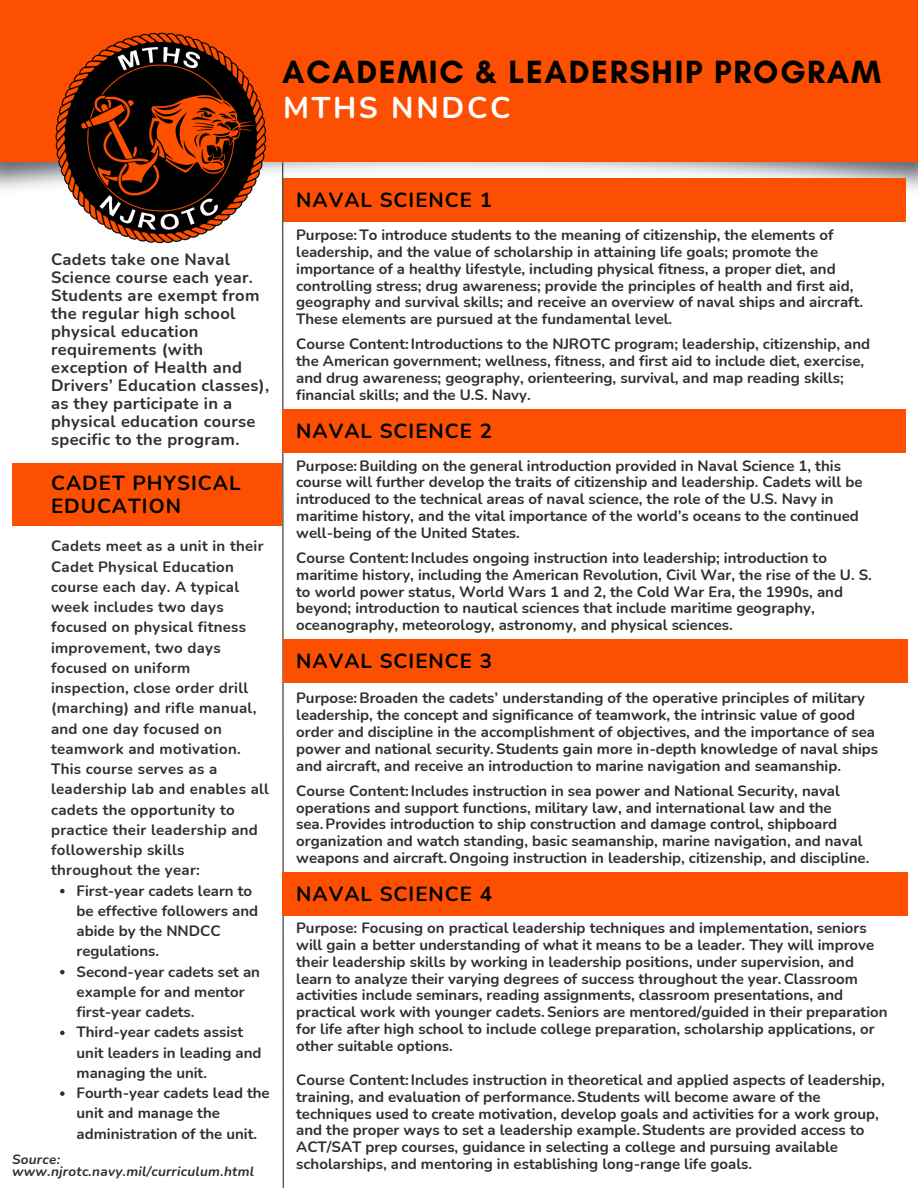
<style>
.page{position:relative;width:918px;height:1188px;background:#fff}
.page>*{position:absolute;margin:0;border:0;box-sizing:border-box;transform-origin:0 0}
.t1{font:700 32.7px "Glacial Indifference";letter-spacing:.05em;color:#010100}
.t2{font:700 30px "Nunito";letter-spacing:.09em;color:#fff}
.t3{font:700 20.4px/22.2px "Nunito";letter-spacing:.05em;color:#010100}
.t4{font:700 16.5px/18px "Nunito";letter-spacing:.02em;color:#302e2f}
.t5{font:700 15px/16.8px "Nunito";color:#302e2f}
.t6{font:700 15px/20.2px "Nunito";letter-spacing:.02em;color:#302e2f}
.t7{font:italic 700 13.5px "Nunito";letter-spacing:.02em;color:#302e2f}
</style>
<div class="page">
<div style="left:284px;top:178px;width:622px;height:44px;background:#fc4f01"></div>
<div style="left:12px;top:463px;width:270px;height:63px;background:#fc4f01"></div>
<svg style="left:282px;top:162px;width:2px;height:1026px;background:#898584"></svg>
<div style="left:0;top:0;width:918px;height:162px;background:#fc4f01"></div>
<img style="left:51px;top:28px;width:219px;height:220px;border-radius:50%">
<div style="left:282px;top:409px;width:623px;height:44px;background:#fc4f01"></div>
<div style="left:283px;top:639px;width:624px;height:44px;background:#fc4f01"></div>
<div style="left:282px;top:872px;width:626px;height:44px;background:#fc4f01"></div>
<svg style="left:60px;top:889px;width:5px;height:4px"></svg>
<svg style="left:60px;top:970px;width:5px;height:4px"></svg>
<svg style="left:60px;top:1031px;width:5px;height:4px"></svg>
<svg style="left:60px;top:1091px;width:5px;height:5px"></svg>
<p class="t1" style="left:282px;top:52px;width:600px">ACADEMIC &amp; LEADERSHIP PROGRAM</p>
<p class="t2" style="left:283px;top:88px;width:229px">MTHS NNDCC</p>
<p class="t4" style="left:51px;top:250px;width:220px">Cadets take one Naval<br>Science course each year.<br>Students are exempt from the regular high school physical education requirements (with exception of Health and<br>Drivers’ Education classes), as they participate in a physical education course specific to the program.</p>
<p class="t3" style="left:51px;top:473px;width:191px">CADET PHYSICAL<br>EDUCATION</p>
<p class="t6" style="left:51px;top:536px;width:220px">Cadets meet as a unit in their<br>Cadet Physical Education course each day. A typical week includes two days focused on physical fitness improvement, two days focused on uniform inspection, close order drill (marching) and rifle manual, and one day focused on teamwork and motivation.<br>This course serves as a leadership lab and enables all cadets the opportunity to practice their leadership and followership skills throughout the year:</p>
<p class="t5" style="left:77px;top:881px;width:183px;line-height:20.2px">First-year cadets learn to be effective followers and abide by the NNDCC regulations.</p>
<p class="t5" style="left:77px;top:962px;width:185px;line-height:20.2px">Second-year cadets set an example for and mentor first-year cadets.</p>
<p class="t5" style="left:77px;top:1022px;width:187px;line-height:20.2px">Third-year cadets assist unit leaders in leading and managing the unit.</p>
<p class="t5" style="left:77px;top:1083px;width:195px;line-height:20.2px">Fourth-year cadets lead the unit and manage the administration of the unit.</p>
<p class="t7" style="left:12px;top:1150px;width:50px">Source:</p>
<p class="t7" style="left:12px;top:1163px;width:244px">www.njrotc.navy.mil/curriculum.html</p>
<p class="t3" style="left:296px;top:189px;width:197px">NAVAL SCIENCE 1</p>
<p class="t5" style="left:296px;top:227px;width:568px">Purpose:To introduce students to the meaning of citizenship, the elements of leadership, and the value of scholarship in attaining life goals; promote the importance of a healthy lifestyle, including physical fitness, a proper diet, and controlling stress; drug awareness; provide the principles of health and first aid, geography and survival skills; and receive an overview of naval ships and aircraft.<br>These elements are pursued at the fundamental level.</p>
<p class="t5" style="left:296px;top:336px;width:575px">Course Content:Introductions to the NJROTC program; leadership, citizenship, and the American government; wellness, fitness, and first aid to include diet, exercise, and drug awareness; geography, orienteering, survival, and map reading skills; financial skills; and the U.S. Navy.</p>
<p class="t3" style="left:296px;top:420px;width:197px">NAVAL SCIENCE 2</p>
<p class="t5" style="left:296px;top:457px;width:568px">Purpose:Building on the general introduction provided in Naval Science 1, this course will further develop the traits of citizenship and leadership. Cadets will be introduced to the technical areas of naval science, the role of the U.S. Navy in maritime history, and the vital importance of the world’s oceans to the continued well-being of the United States.</p>
<p class="t5" style="left:296px;top:550px;width:577px">Course Content:Includes ongoing instruction into leadership; introduction to maritime history, including the American Revolution, Civil War, the rise of the U. S. to world power status, World Wars 1 and 2, the Cold War Era, the 1990s, and beyond; introduction to nautical sciences that include maritime geography, oceanography, meteorology, astronomy, and physical sciences.</p>
<p class="t3" style="left:296px;top:650px;width:197px">NAVAL SCIENCE 3</p>
<p class="t5" style="left:296px;top:690px;width:584px">Purpose:Broaden the cadets’ understanding of the operative principles of military leadership, the concept and significance of teamwork, the intrinsic value of good order and discipline in the accomplishment of objectives, and the importance of sea power and national security.Students gain more in-depth knowledge of naval ships and aircraft, and receive an introduction to marine navigation and seamanship.</p>
<p class="t5" style="left:296px;top:782px;width:575px">Course Content:Includes instruction in sea power and National Security, naval operations and support functions, military law, and international law and the sea.Provides introduction to ship construction and damage control, shipboard organization and watch standing, basic seamanship, marine navigation, and naval weapons and aircraft.Ongoing instruction in leadership, citizenship, and discipline.</p>
<p class="t3" style="left:296px;top:883px;width:197px">NAVAL SCIENCE 4</p>
<p class="t5" style="left:296px;top:920px;width:593px">Purpose: Focusing on practical leadership techniques and implementation, seniors will gain a better understanding of what it means to be a leader. They will improve their leadership skills by working in leadership positions, under supervision, and learn to analyze their varying degrees of success throughout the year.Classroom activities include seminars, reading assignments, classroom presentations, and practical work with younger cadets.Seniors are mentored/guided in their preparation for life after high school to include college preparation, scholarship applications, or other suitable options.</p>
<p class="t5" style="left:296px;top:1071px;width:590px">Course Content:Includes instruction in theoretical and applied aspects of leadership, training, and evaluation of performance.Students will become aware of the techniques used to create motivation, develop goals and activities for a work group, and the proper ways to set a leadership example.Students are provided access to ACT/SAT prep courses, guidance in selecting a college and pursuing available scholarships, and mentoring in establishing long-range life goals.</p>
</div>
